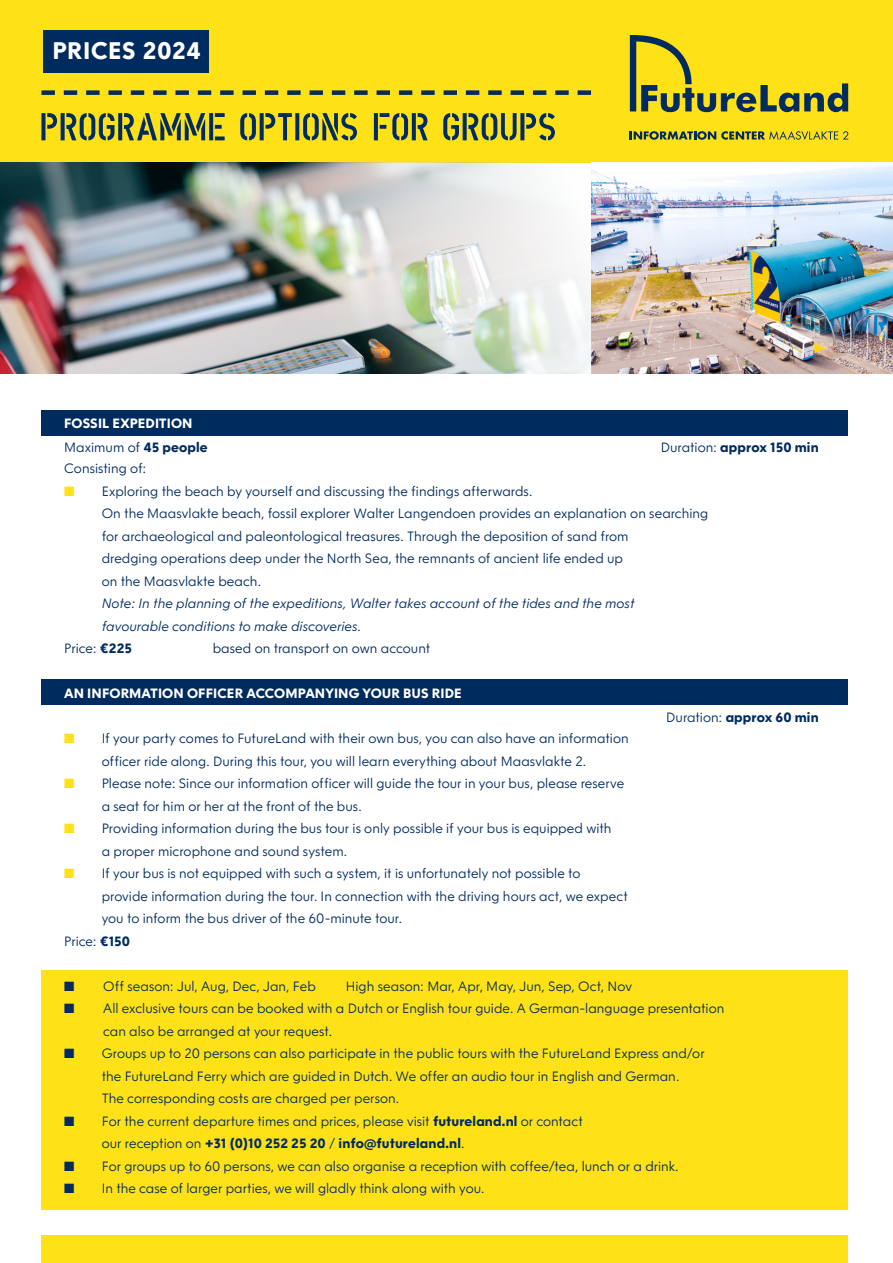
<style>
.page{position:relative;width:893px;height:1263px;background:#fff}
.page>*{position:absolute;margin:0;border:0;box-sizing:border-box;transform-origin:0 0}
.t1{font:700 24px "NLRTM";letter-spacing:.02em;color:#fff}
.t2{font:300 13.5px/22.5px "NLRTM";color:#002b5f}
.t3{font:700 13.5px "NLRTM";letter-spacing:.005em;color:#fff}
.t4{font:700 13.5px "NLRTM";letter-spacing:.01em;color:#002b5f}
.s1{font-weight:700}
.s2{font-weight:300}
.s3{color:#ffe117}
.s4{font-style:italic}
</style>
<div class="page">
<div style="left:41px;top:1235px;width:807px;height:28px;background:#ffe117"></div>
<div style="left:41px;top:410px;width:807px;height:26px;background:#002b5f"></div>
<div style="left:41px;top:680px;width:807px;height:25px;background:#002b5f"></div>
<div style="left:41px;top:970px;width:807px;height:240px;background:#ffe117"></div>
<div style="left:0;top:0;width:893px;height:163px;background:#ffe117"></div>
<img style="left:0;top:163px;width:893px;height:211px">
<svg style="left:41px;top:90px;width:550px;height:5px"></svg>
<svg style="left:374px;top:113px;width:181px;height:27px"></svg>
<svg style="left:41px;top:113px;width:316px;height:27px"></svg>
<svg style="left:630px;top:35px;width:218px;height:77px"></svg>
<svg style="left:630px;top:131px;width:218px;height:9px"></svg>
<div style="left:43px;top:30px;width:166px;height:42px;background:#002b5f"></div>
<p class="t1" style="left:53px;top:36px;width:150px">PRICES 2024</p>
<p class="t3" style="left:64px;top:415px;width:130px">FOSSIL EXPEDITION</p>
<p class="t2" style="left:64px;top:436px;width:145px">Maximum of <span class="s1">45 people</span></p>
<p class="t4" style="left:661px;top:439px;width:159px"><span class="s2">Duration:</span> approx 150 min</p>
<p class="t2" style="left:64px;top:457px;width:84px">Consisting of:</p>
<p class="t2" style="left:64px;top:480px;width:470px"><span class="s3">■</span> Exploring the beach by yourself and discussing the findings afterwards.</p>
<p class="t2" style="left:102px;top:502px;width:608px">On the Maasvlakte beach, fossil explorer Walter Langendoen provides an explanation on searching for archaeological and paleontological treasures. Through the deposition of sand from<br>dredging operations deep under the North Sea, the remnants of ancient life ended up<br>on the Maasvlakte beach.<br><span class="s4">Note: In the planning of the expeditions, Walter takes account of the tides and the most<br>favourable conditions to make discoveries.</span></p>
<p class="t2" style="left:64px;top:637px;width:69px">Price: <span class="s1">€225</span></p>
<p class="t2" style="left:213px;top:637px;width:219px">based on transport on own account</p>
<p class="t3" style="left:64px;top:685px;width:399px">AN INFORMATION OFFICER ACCOMPANYING YOUR BUS RIDE</p>
<p class="t4" style="left:666px;top:709px;width:154px"><span class="s2">Duration:</span> approx 60 min</p>
<p class="t2" style="left:64px;top:727px;width:566px;text-align:center"><span class="s3">■</span> If your party comes to FutureLand with their own bus, you can also have an information officer ride along. During this tour, you will learn everything about Maasvlakte 2.</p>
<p class="t2" style="left:102px;top:772px;width:524px;text-indent:-38px"><span class="s3">■</span> Please note: Since our information officer will guide the tour in your bus, please reserve a seat for him or her at the front of the bus.</p>
<p class="t2" style="left:102px;top:817px;width:511px;text-indent:-38px"><span class="s3">■</span> Providing information during the bus tour is only possible if your bus is equipped with a proper microphone and sound system.</p>
<p class="t2" style="left:102px;top:862px;width:528px;text-indent:-38px"><span class="s3">■</span> If your bus is not equipped with such a system, it is unfortunately not possible to provide information during the tour. In connection with the driving hours act, we expect you to inform the bus driver of the 60-minute tour.</p>
<p class="t2" style="left:64px;top:930px;width:67px">Price: <span class="s1">€150</span></p>
<p class="t2" style="left:64px;top:975px;width:253px">■ Off season: Jul, Aug, Dec, Jan, Feb</p>
<p class="t2" style="left:346px;top:975px;width:288px">High season: Mar, Apr, May, Jun, Sep, Oct, Nov</p>
<p class="t2" style="left:103px;top:997px;width:623px;text-indent:-39px">■ All exclusive tours can be booked with a Dutch or English tour guide. A German-language presentation can also be arranged at your request.</p>
<p class="t2" style="left:102px;top:1042px;width:604px;text-indent:-38px">■ Groups up to 20 persons can also participate in the public tours with the FutureLand Express and/or the FutureLand Ferry which are guided in Dutch. We offer an audio tour in English and German.<br>The corresponding costs are charged per person.</p>
<p class="t2" style="left:102px;top:1110px;width:483px;text-indent:-38px">■ For the current departure times and prices, please visit <span class="s1">futureland.nl</span> or contact our reception on <span class="s1">+31 (0)10 252 25 20</span> / <span class="s1">info@futureland.nl</span>.</p>
<p class="t2" style="left:64px;top:1155px;width:616px">■ For groups up to 60 persons, we can also organise a reception with coffee/tea, lunch or a drink.</p>
<p class="t2" style="left:64px;top:1177px;width:422px">■ In the case of larger parties, we will gladly think along with you.</p>
</div>
